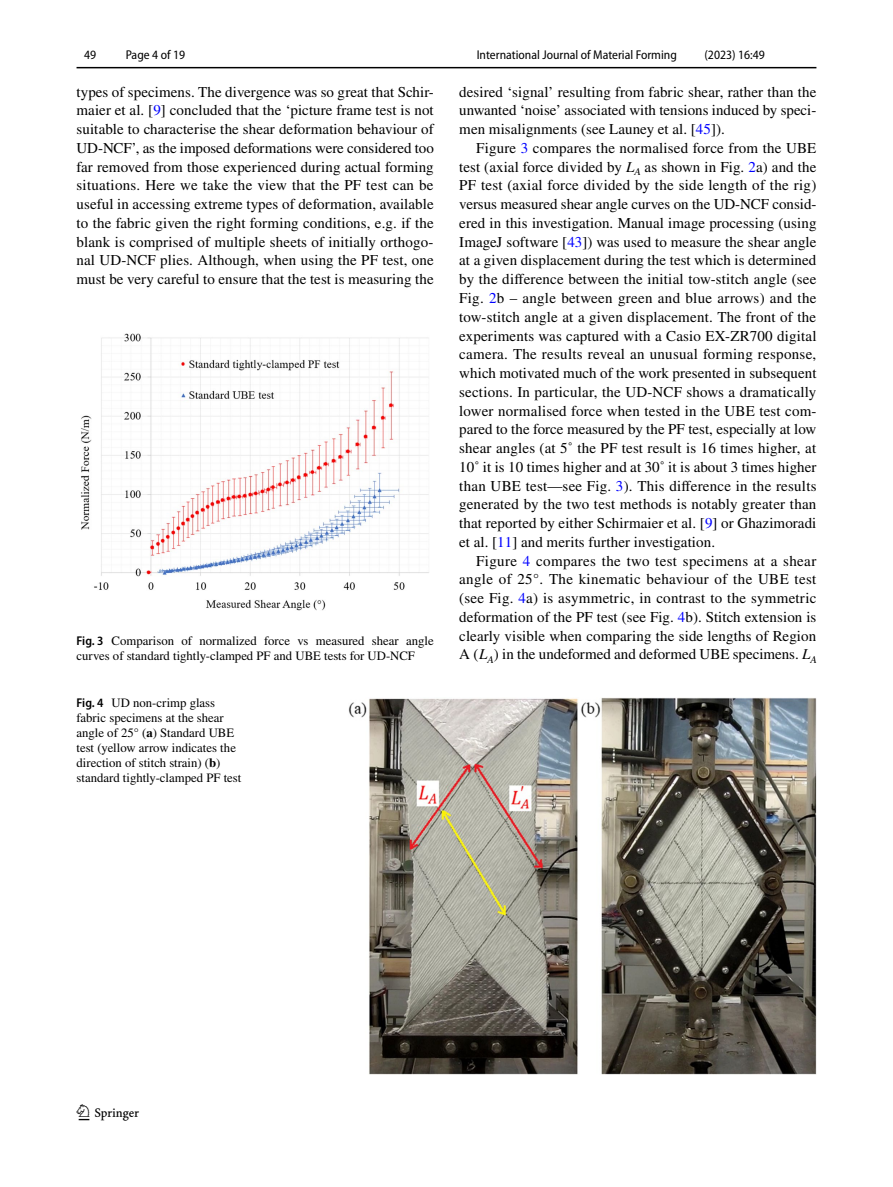
<style>
.page{position:relative;width:893px;height:1187px;background:#fff}
.page>*{position:absolute;margin:0;border:0;box-sizing:border-box;transform-origin:0 0}
.t1{font:22.5px "Springnew Regular 2";color:#000}
.t2{font:15px/18.8px "STIX";letter-spacing:.005em;color:#000;text-align:justify}
.t3{font:12.75px/15px "STIX";color:#000}
.t4{font:semi-condensed 12.75px "Myriad Pro";color:#000}
.s1{color:#00f}
.s2{font-family:"STIX General Italic 2"}
.s3{font-family:"STIX General Italic 3"}
.s4{font-family:"STIX General Italic 4"}
.s5{font-family:"Myriad Pro";font-weight:600;font-stretch:semi-condensed}
.s6{font-weight:700}
</style>
<div class="page">
<hr style="left:77px;top:67px;width:739px;height:1px;background:#000">
<img style="left:81px;top:333px;width:348px;height:277px">
<img style="left:349px;top:697px;width:467px;height:376px">
<p class="t4" style="left:84px;top:48px;width:14px">49</p>
<p class="t4" style="left:126px;top:48px;width:61px">Page 4 of 19</p>
<p class="t2" style="left:77px;top:83px;width:359px">types of specimens. The divergence was so great that Schir&shy;maier et al. [<span class="s1">9</span>] concluded that the ‘picture frame test is not suitable to characterise the shear deformation behaviour of UD-NCF’, as the imposed deformations were considered too far removed from those experienced during actual forming situations. Here we take the view that the PF test can be useful in accessing extreme types of deformation, available to the fabric given the right forming conditions, e.g. if the blank is comprised of multiple sheets of initially orthogo&shy;nal UD-NCF plies. Although, when using the PF test, one must be very careful to ensure that the test is measuring the</p>
<p class="t2" style="left:459px;top:83px;width:359px">desired ‘signal’ resulting from fabric shear, rather than the unwanted ‘noise’ associated with tensions induced by speci&shy;men misalignments (see Launey et al. [<span class="s1">45</span>]).</p>
<p class="t4" style="left:477px;top:48px;width:202px">International Journal of Material Forming</p>
<p class="t4" style="left:704px;top:48px;width:62px">(2023) 16:49</p>
<p class="t2" style="left:459px;top:139px;width:359px;text-indent:17px">Figure <span class="s1">3</span> compares the normalised force from the UBE test (axial force divided by <span class="s2">L</span><sub>A</sub> as shown in Fig. <span class="s1">2</span>a) and the PF test (axial force divided by the side length of the rig) versus measured shear angle curves on the UD-NCF consid&shy;ered in this investigation. Manual image processing (using ImageJ software [<span class="s1">43</span>]) was used to measure the shear angle at a given displacement during the test which is determined by the difference between the initial tow-stitch angle (see Fig. <span class="s1">2</span>b – angle between green and blue arrows) and the tow-stitch angle at a given displacement. The front of the experiments was captured with a Casio EX-ZR700 digital camera. The results reveal an unusual forming response, which motivated much of the work presented in subsequent sections. In particular, the UD-NCF shows a dramatically lower normalised force when tested in the UBE test com&shy;pared to the force measured by the PF test, especially at low shear angles (at 5˚ the PF test result is 16 times higher, at 10˚ it is 10 times higher and at 30˚ it is about 3 times higher than UBE test—see Fig. <span class="s1">3</span>). This difference in the results generated by the two test methods is notably greater than that reported by either Schirmaier et al. [<span class="s1">9</span>] or Ghazimoradi et al. [<span class="s1">11</span>] and merits further investigation.</p>
<p class="t2" style="left:459px;top:552px;width:359px;text-indent:17px">Figure <span class="s1">4</span> compares the two test specimens at a shear angle of 25°. The kinematic behaviour of the UBE test (see Fig. <span class="s1">4</span>a) is asymmetric, in contrast to the symmetric deformation of the PF test (see Fig. <span class="s1">4</span>b). Stitch extension is clearly visible when comparing the side lengths of Region A (<span class="s3">L</span><sub>A</sub>) in the undeformed and deformed UBE specimens. <span class="s4">L</span><sub>A</sub></p>
<p class="t3" style="left:77px;top:634px;width:359px"><span class="s5">Fig. 3</span> Comparison of normalized force vs measured shear angle curves of standard tightly-clamped PF and UBE tests for UD-NCF</p>
<p class="t3" style="left:77px;top:696px;width:166px"><span class="s5">Fig. 4</span> UD non-crimp glass fabric specimens at the shear angle of 25° (<span class="s6">a</span>) Standard UBE test (yellow arrow indicates the direction of stitch strain) (<span class="s6">b</span>) standard tightly-clamped PF test</p>
<h1 class="t1" style="left:79px;top:1104px;width:62px">1 3</h1>
</div>
